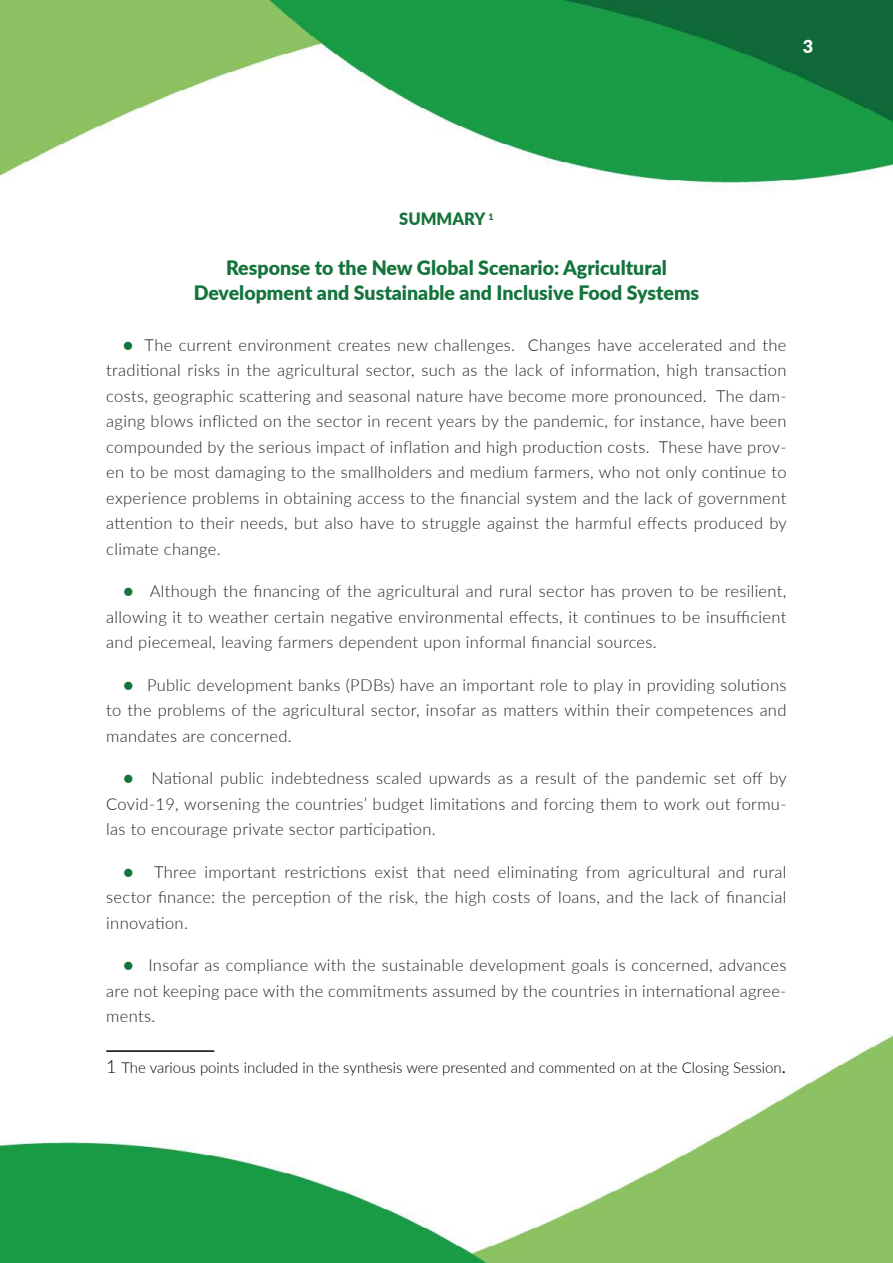
<style>
.page{position:relative;width:893px;height:1263px;background:#fff}
.page>*{position:absolute;margin:0;border:0;box-sizing:border-box;transform-origin:0 0}
.t1{font:800 19.95px/25.2px "Lato";color:#14743b;text-align:center}
.t2{font:800 18px "Lato";color:#fff}
.t3{font:800 16.95px "Lato";color:#14743b}
.t4{font:300 16.5px/25.5px "Lato";letter-spacing:.02em;color:#202124;text-align:justify}
.t5{font:300 15px "Lato";color:#000}
.s1{font-weight:700;color:#14743b}
.s2{font-size:18px}
.s3{font-family:"Minion Pro";font-weight:400;font-size:18px}
</style>
<div class="page">
<img style="left:0;top:0;width:893px;height:1263px">
<hr style="left:106px;top:1050px;width:108px;height:2px;background:#000">
<p class="t2" style="left:803px;top:33px;width:12px">3</p>
<p class="t3" style="left:399px;top:206px;width:96px">SUMMARY <sup>1</sup></p>
<p class="t1" style="left:194px;top:254px;width:507px">Response to the New Global Scenario: Agricultural<br>Development and Sustainable and Inclusive Food Systems</p>
<p class="t4" style="left:106px;top:331px;width:682px;text-indent:17px"><span class="s1">●</span> The current environment creates new challenges. Changes have accelerated and the traditional risks in the agricultural sector, such as the lack of information, high transaction costs, geographic scattering and seasonal nature have become more pronounced. The dam&shy;aging blows inflicted on the sector in recent years by the pandemic, for instance, have been compounded by the serious impact of inflation and high production costs. These have prov&shy;en to be most damaging to the smallholders and medium farmers, who not only continue to experience problems in obtaining access to the financial system and the lack of government attention to their needs, but also have to struggle against the harmful effects produced by climate change.</p>
<p class="t4" style="left:106px;top:578px;width:682px;text-indent:17px"><span class="s1">●</span> Although the financing of the agricultural and rural sector has proven to be resilient, allowing it to weather certain negative environmental effects, it continues to be insufficient and piecemeal, leaving farmers dependent upon informal financial sources.</p>
<p class="t4" style="left:106px;top:671px;width:682px;text-indent:17px"><span class="s1">●</span> Public development banks (PDBs) have an important role to play in providing solutions to the problems of the agricultural sector, insofar as matters within their competences and mandates are concerned.</p>
<p class="t4" style="left:106px;top:765px;width:682px;text-indent:17px"><span class="s1">●</span> National public indebtedness scaled upwards as a result of the pandemic set off by Covid-19, worsening the countries’ budget limitations and forcing them to work out formu&shy;las to encourage private sector participation.</p>
<p class="t4" style="left:106px;top:858px;width:682px;text-indent:17px"><span class="s1">●</span> Three important restrictions exist that need eliminating from agricultural and rural sector finance: the perception of the risk, the high costs of loans, and the lack of financial innovation.</p>
<p class="t4" style="left:106px;top:952px;width:682px;text-indent:17px"><span class="s1">●</span> Insofar as compliance with the sustainable development goals is concerned, advances are not keeping pace with the commitments assumed by the countries in international agree&shy;ments.</p>
<p class="t5" style="left:106px;top:1057px;width:681px"><span class="s2">1</span> The various points included in the synthesis were presented and commented on at the Closing Session<span class="s3">.</span></p>
</div>
